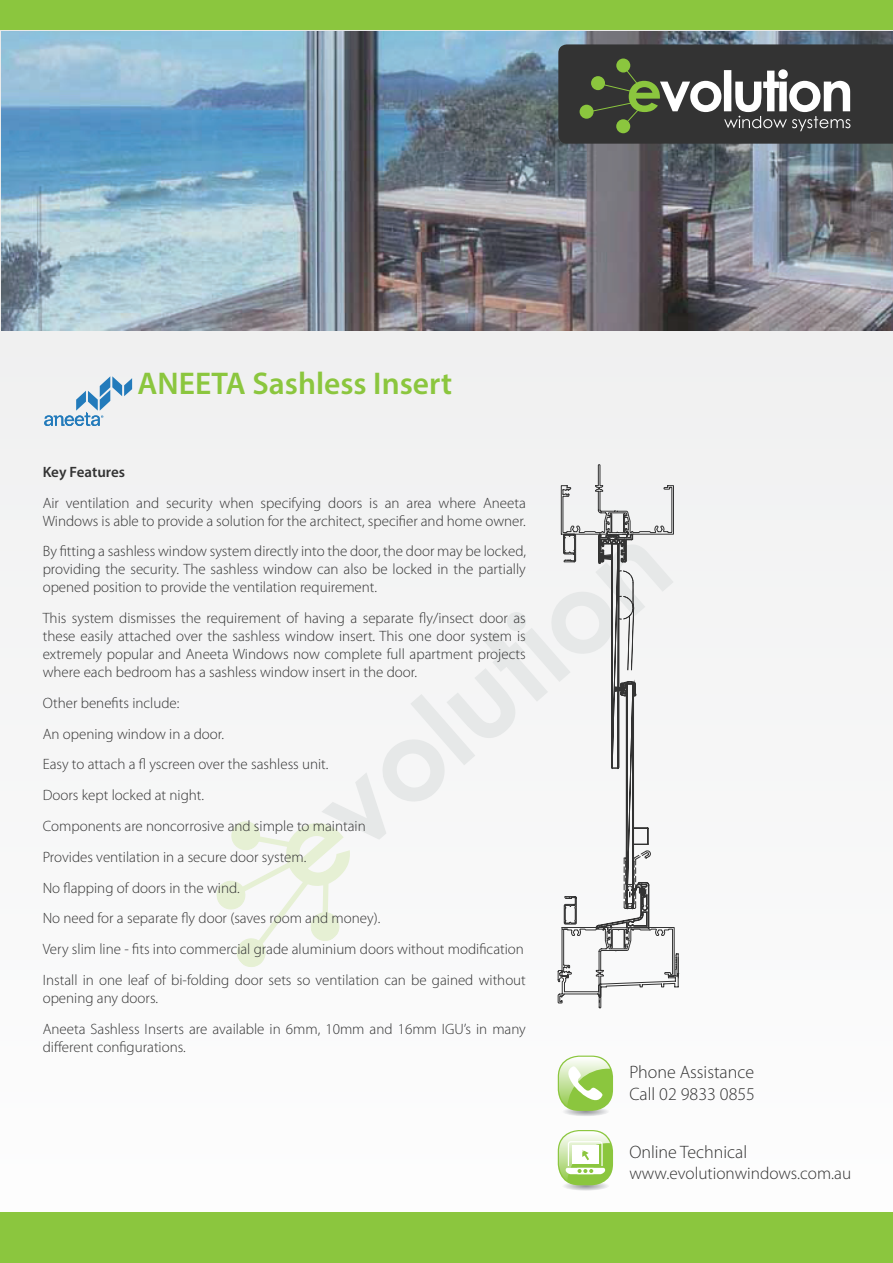
<style>
.page{position:relative;width:893px;height:1263px;background:#f7f7f8}
.page>*{position:absolute;margin:0;border:0;box-sizing:border-box;transform-origin:0 0}
.t1{font:600 31.5px "Myriad Pro";color:#8bc63e}
.t2{font:300 18px/21.6px "Myriad Pro";color:#333}
.t3{font:300 17.25px "Myriad Pro";color:#333}
.t4{font:300 15px/18px "Myriad Pro";color:#333}
.t5{font:600 15px "Myriad Pro";letter-spacing:-.005em;color:#333}
</style>
<div class="page">
<div style="left:0;top:1212px;width:893px;height:51px;background:#8bc63e"></div>
<svg style="left:216px;top:821px;width:124px;height:146px"></svg>
<svg style="left:558px;top:1055px;width:55px;height:56px"></svg>
<svg style="left:559px;top:1057px;width:51px;height:59px"></svg>
<div style="left:558px;top:1130px;width:55px;height:55px;background:#8bc63e;border-radius:21px"></div>
<svg style="left:559px;top:1131px;width:51px;height:59px"></svg>
<div style="left:0;top:0;width:893px;height:30px;background:#8bc63e"></div>
<img style="left:1px;top:31px;width:557px;height:299px">
<svg style="left:44px;top:376px;width:88px;height:50px"></svg>
<svg style="left:557px;top:949px;width:122px;height:60px"></svg>
<svg style="left:562px;top:949px;width:117px;height:28px"></svg>
<svg style="left:677px;top:973px;width:2px;height:7px"></svg>
<svg style="left:558px;top:30px;width:335px;height:919px"></svg>
<p class="t1" style="left:137px;top:364px;width:316px">ANEETA Sashless Insert</p>
<p class="t5" style="left:43px;top:462px;width:84px">Key Features</p>
<p class="t4" style="left:43px;top:494px;width:485px">Air ventilation and security when specifying doors is an area where Aneeta<br>Windows is able to provide a solution for the architect, specifier and home owner.</p>
<p class="t4" style="left:43px;top:543px;width:485px;text-align:justify">By fitting a sashless window system directly into the door, the door may be locked, providing the security. The sashless window can also be locked in the partially opened position to provide the ventilation requirement.</p>
<p class="t4" style="left:43px;top:609px;width:485px;text-align:justify">This system dismisses the requirement of having a separate fly/insect door as these easily attached over the sashless window insert. This one door system is extremely popular and Aneeta Windows now complete full apartment projects where each bedroom has a sashless window insert in the door.</p>
<p class="t4" style="left:43px;top:694px;width:138px">Other benefits include:</p>
<p class="t4" style="left:43px;top:725px;width:183px">An opening window in a door.</p>
<p class="t4" style="left:43px;top:756px;width:287px">Easy to attach a fl yscreen over the sashless unit.</p>
<p class="t4" style="left:43px;top:786px;width:163px">Doors kept locked at night.</p>
<p class="t4" style="left:43px;top:817px;width:324px">Components are noncorrosive and simple to maintain</p>
<p class="t4" style="left:43px;top:848px;width:265px">Provides ventilation in a secure door system.</p>
<p class="t4" style="left:43px;top:879px;width:199px">No flapping of doors in the wind.</p>
<p class="t4" style="left:43px;top:909px;width:339px">No need for a separate fly door (saves room and money).</p>
<p class="t4" style="left:43px;top:940px;width:483px">Very slim line - fits into commercial grade aluminium doors without modification</p>
<p class="t4" style="left:43px;top:971px;width:485px">Install in one leaf of bi-folding door sets so ventilation can be gained without opening any doors.</p>
<p class="t4" style="left:43px;top:1020px;width:485px">Aneeta Sashless Inserts are available in 6mm, 10mm and 16mm IGU’s in many different configurations.</p>
<p class="t2" style="left:629px;top:1062px;width:127px">Phone Assistance<br>Call 02 9833 0855</p>
<p class="t2" style="left:629px;top:1141px;width:119px">Online Technical</p>
<p class="t3" style="left:629px;top:1163px;width:223px">www.evolutionwindows.com.au</p>
</div>
